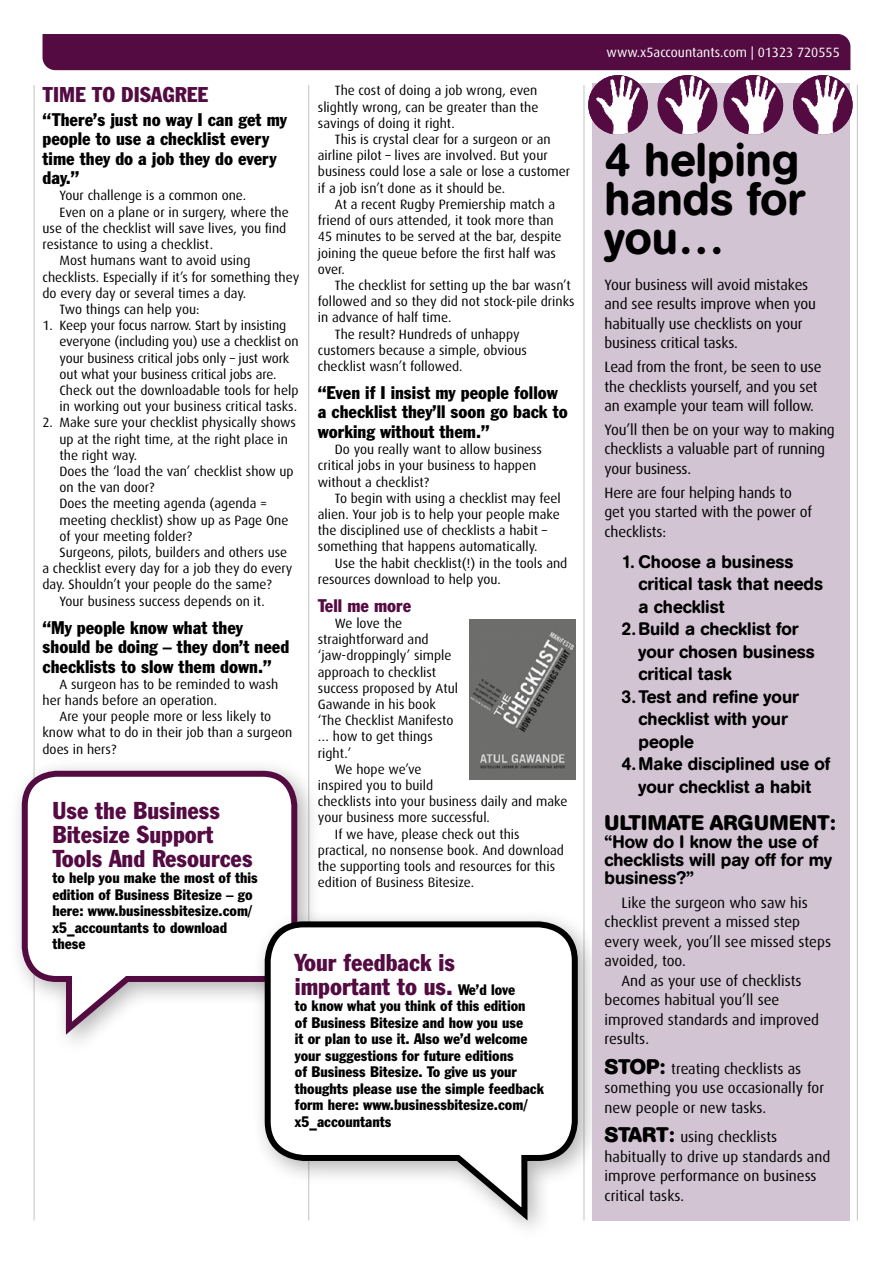
<style>
.page{position:relative;width:893px;height:1263px;background:#fff}
.page>*{position:absolute;margin:0;border:0;box-sizing:border-box;transform-origin:0 0}
.SUBHEAD2{font:500 46.5px/39px "AG Buch Rounded BQ";color:#000}
.SUBHEAD-SM{font:condensed 24px/24px "Franklin Gothic BT";color:#530b42}
.SUBHEAD2-2{font:700 21px "AG Buch Rounded BQ";letter-spacing:.01em;color:#000}
.SUBHEAD{font:condensed 21px "Franklin Gothic BT";color:#530b42}
.SUBHEAD_SM{font:condensed 18px/19.5px "Franklin Gothic BT";color:#000}
.body2{font:500 18px/22.5px "AG Buch Rounded BQ";color:#000}
.SUBHEAD2-3{font:500 18px/18px "AG Buch Rounded BQ";color:#000}
.SUBHEAD_SM-2{font:condensed 18px "Franklin Gothic BT";color:#530b42}
.body2-2{font:15px/19.5px "Dax";letter-spacing:-.01em;color:#000}
.SUBHEAD-SM-2{font:condensed 15px/16.5px "Franklin Gothic BT";color:#000}
.SUBHEAD2-4{font:15px/19.5px "Dax";color:#000}
.body{font:13.5px/16.2px "Dax";color:#000}
.BULLIT{font:13.5px/16.2px "Dax";color:#000}
.t1{font:13.5px "Dax";color:#fff}
.s1{font-size:15px;color:#000}
.s2{font-family:"AG Buch Rounded BQ";font-weight:700;font-size:21px}
</style>
<div class="page">
<div style="left:43px;top:34px;width:807px;height:36px;background:#530b42"></div>
<hr style="left:308px;top:85px;width:1px;height:1135px;background:#c6c6c6">
<hr style="left:583px;top:85px;width:1px;height:1135px;background:#c6c6c6">
<hr style="left:34px;top:85px;width:1px;height:1135px;background:#c6c6c6">
<hr style="left:857px;top:85px;width:1px;height:1135px;background:#c6c6c6">
<div style="left:9px;top:758px;width:313px;height:299px;background:#000;opacity:.3"></div>
<svg style="left:19px;top:768px;width:281px;height:273px"></svg>
<div style="left:252px;top:908px;width:351px;height:335px;background:#000;opacity:.3"></div>
<svg style="left:262px;top:918px;width:319px;height:309px"></svg>
<div style="left:592px;top:83px;width:257px;height:1137px;background:#d3c4d4"></div>
<img style="left:588px;top:75px;width:60px;height:60px;border-radius:30px">
<img style="left:658px;top:75px;width:59px;height:60px;border-radius:30px">
<img style="left:724px;top:75px;width:59px;height:60px;border-radius:30px">
<img style="left:793px;top:75px;width:60px;height:60px;border-radius:30px">
<img style="left:470px;top:619px;width:105px;height:160px">
<p class="SUBHEAD" style="left:43px;top:81px;width:167px">TIME TO DISAGREE</p>
<p class="SUBHEAD_SM" style="left:43px;top:109px;width:246px">“There’s just no way I can get my people to use a checklist every time they do a job they do every day.”</p>
<p class="body" style="left:60px;top:188px;width:188px">Your challenge is a common one.</p>
<p class="body" style="left:43px;top:204px;width:248px;text-indent:17px">Even on a plane or in surgery, where the use of the checklist will save lives, you find resistance to using a checklist.</p>
<p class="body" style="left:43px;top:253px;width:258px;text-indent:17px">Most humans want to avoid using checklists. Especially if it’s for something they do every day or several times a day.</p>
<p class="body" style="left:60px;top:301px;width:142px">Two things can help you:</p>
<p class="BULLIT" style="left:60px;top:317px;width:241px;text-indent:-17px">1. Keep your focus narrow. Start by insisting everyone (including you) use a checklist on your business critical jobs only – just work out what your business critical jobs are.</p>
<p class="BULLIT" style="left:60px;top:382px;width:241px">Check out the downloadable tools for help in working out your business critical tasks.</p>
<p class="BULLIT" style="left:60px;top:415px;width:238px;text-indent:-17px">2. Make sure your checklist physically shows up at the right time, at the right place in the right way.</p>
<p class="BULLIT" style="left:60px;top:463px;width:236px">Does the ‘load the van’ checklist show up on the van door?</p>
<p class="BULLIT" style="left:60px;top:496px;width:230px">Does the meeting agenda (agenda = meeting checklist) show up as Page One of your meeting folder?</p>
<p class="body" style="left:43px;top:544px;width:251px;text-indent:17px">Surgeons, pilots, builders and others use a checklist every day for a job they do every day. Shouldn’t your people do the same?</p>
<p class="body" style="left:60px;top:593px;width:207px">Your business success depends on it.</p>
<p class="SUBHEAD_SM" style="left:43px;top:617px;width:248px">“My people know what they should be doing – they don’t need checklists to slow them down.”</p>
<p class="body" style="left:43px;top:676px;width:237px;text-indent:17px">A surgeon has to be reminded to wash her hands before an operation.</p>
<p class="body" style="left:43px;top:708px;width:251px;text-indent:17px">Are your people more or less likely to know what to do in their job than a surgeon does in hers?</p>
<p class="SUBHEAD-SM" style="left:52px;top:798px;width:202px">Use the Business<br>Bitesize Support<br>Tools And Resources</p>
<p class="SUBHEAD-SM-2" style="left:52px;top:869px;width:207px">to help you make the most of this edition of Business Bitesize – go here: www.businessbitesize.com/ x5_accountants to download these</p>
<p class="body" style="left:318px;top:83px;width:222px;text-align:justify;text-indent:17px">The cost of doing a job wrong, even slightly wrong, can be greater than the savings of doing it right.</p>
<p class="body" style="left:318px;top:131px;width:254px;text-indent:17px">This is crystal clear for a surgeon or an airline pilot – lives are involved. But your business could lose a sale or lose a customer if a job isn’t done as it should be.</p>
<p class="body" style="left:318px;top:196px;width:245px;text-indent:17px">At a recent Rugby Premiership match a friend of ours attended, it took more than 45 minutes to be served at the bar, despite joining the queue before the first half was over.</p>
<p class="body" style="left:318px;top:277px;width:258px;text-indent:17px">The checklist for setting up the bar wasn’t followed and so they did not stock-pile drinks in advance of half time.</p>
<p class="body" style="left:318px;top:326px;width:211px;text-indent:17px">The result? Hundreds of unhappy customers because a simple, obvious checklist wasn’t followed.</p>
<p class="SUBHEAD_SM" style="left:318px;top:382px;width:251px">“Even if I insist my people follow a checklist they’ll soon go back to working without them.”</p>
<p class="body" style="left:318px;top:441px;width:226px;text-indent:17px">Do you really want to allow business critical jobs in your business to happen without a checklist?</p>
<p class="body" style="left:318px;top:490px;width:244px;text-indent:17px">To begin with using a checklist may feel alien. Your job is to help your people make the disciplined use of checklists a habit – something that happens automatically.</p>
<p class="body" style="left:318px;top:555px;width:251px;text-indent:17px">Use the habit checklist(!) in the tools and resources download to help you.</p>
<p class="SUBHEAD_SM-2" style="left:318px;top:594px;width:95px">Tell me more</p>
<p class="body" style="left:318px;top:615px;width:142px;text-indent:17px">We love the straightforward and ‘jaw-droppingly’ simple approach to checklist success proposed by Atul<br>Gawande in his book ‘The Checklist Manifesto … how to get things right.’</p>
<p class="body" style="left:318px;top:761px;width:251px;text-indent:17px">We hope we’ve<br>inspired you to build<br>checklists into your business daily and make your business more successful.</p>
<p class="body" style="left:318px;top:826px;width:248px;text-indent:17px">If we have, please check out this practical, no nonsense book. And download the supporting tools and resources for this edition of Business Bitesize.</p>
<p class="SUBHEAD-SM" style="left:295px;top:950px;width:222px">Your feedback is important to us. <span class="s1">We’d love</span></p>
<p class="SUBHEAD-SM-2" style="left:295px;top:997px;width:251px">to know what you think of this edition<br>of Business Bitesize and how you use<br>it or plan to use it. Also we’d welcome your suggestions for future editions<br>of Business Bitesize. To give us your thoughts please use the simple feedback form here: www.businessbitesize.com/ x5_accountants</p>
<p class="t1" style="left:607px;top:45px;width:235px">www.x5accountants.com | 01323 720555</p>
<p class="SUBHEAD2" style="left:604px;top:141px;width:202px">4 helping hands for you…</p>
<p class="body2-2" style="left:604px;top:275px;width:213px">Your business will avoid mistakes and see results improve when you habitually use checklists on your business critical tasks.</p>
<p class="body2-2" style="left:604px;top:357px;width:219px">Lead from the front, be seen to use the checklists yourself, and you set an example your team will follow.</p>
<p class="body2-2" style="left:604px;top:420px;width:232px">You’ll then be on your way to making checklists a valuable part of running your business.</p>
<p class="body2-2" style="left:604px;top:483px;width:209px">Here are four helping hands to get you started with the power of checklists:</p>
<p class="body2" style="left:639px;top:550px;width:186px;text-indent:-17px">1. Choose a business critical task that needs a checklist</p>
<p class="body2" style="left:639px;top:618px;width:178px;text-indent:-17px">2.Build a checklist for your chosen business critical task</p>
<p class="body2" style="left:639px;top:685px;width:162px;text-indent:-17px">3. Test and refine your checklist with your people</p>
<p class="body2" style="left:621px;top:753px;width:210px;text-align:center">4. Make disciplined use of your checklist a habit</p>
<p class="SUBHEAD2-2" style="left:604px;top:810px;width:232px">ULTIMATE ARGUMENT:</p>
<p class="SUBHEAD2-3" style="left:604px;top:833px;width:229px">“How do I know the use of checklists will pay off for my business?”</p>
<p class="body2-2" style="left:604px;top:893px;width:228px;text-indent:17px">Like the surgeon who saw his checklist prevent a missed step every week, you’ll see missed steps avoided, too.</p>
<p class="body2-2" style="left:604px;top:971px;width:216px;text-indent:17px">And as your use of checklists becomes habitual you’ll see improved standards and improved results.</p>
<p class="SUBHEAD2-4" style="left:604px;top:1059px;width:221px"><span class="s2">STOP:</span> treating checklists as something you use occasionally for new people or new tasks.</p>
<p class="SUBHEAD2-4" style="left:604px;top:1127px;width:227px"><span class="s2">START:</span> using checklists habitually to drive up standards and improve performance on business critical tasks.</p>
</div>
